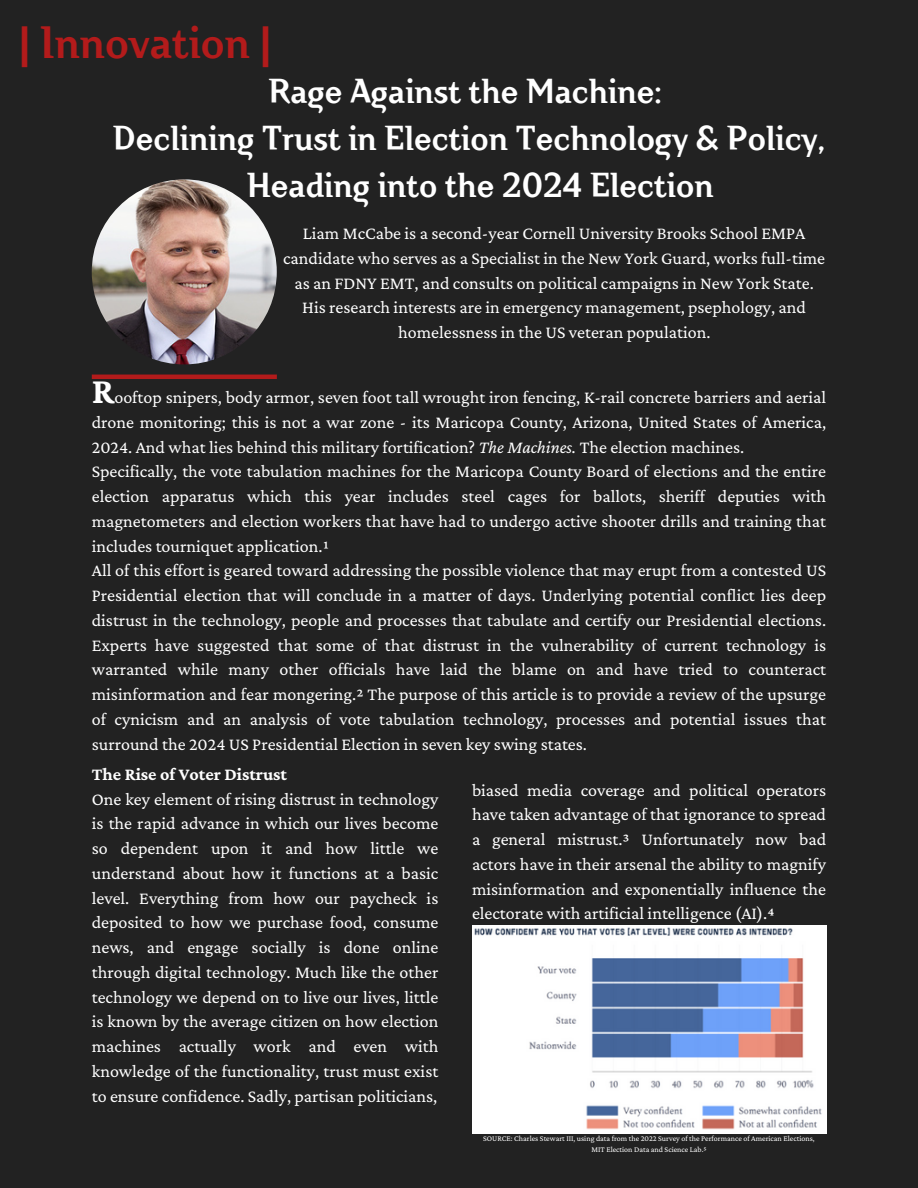
<style>
.page{position:relative;width:918px;height:1188px;background:#222}
.page>*{position:absolute;margin:0;border:0;box-sizing:border-box;transform-origin:0 0}
.t1{font:700 45px "Crimsons";color:#b31b1b}
.t2{font:700 37.5px "Crimson Pro";color:#fff}
.t3{font:700 34.5px/47.2px "Crimsons";color:#fff;text-align:center}
.t4{font:18px/24.8px "Crimson Pro";color:#fff}
.t5{font:7.95px "Crimson Pro";color:#fff}
.s1{color:#eff0f0}
.s2{font-style:italic}
.s3{font-weight:700}
</style>
<div class="page">
<img style="left:92px;top:179px;width:185px;height:185px;border-radius:50%">
<hr style="left:92px;top:375px;width:185px;height:4px;background:#b31b1b">
<img style="left:472px;top:925px;width:354px;height:209px">
<p class="t1" style="left:19px;top:15px;width:254px">| Innovation |</p>
<p class="t3" style="left:113px;top:68px;width:714px">Rage Against the Machine:<br>Declining Trust in Election Technology &amp; Policy, <span class="s1">.</span> Heading into the 2024 Election</p>
<h3 class="t4" style="left:283px;top:221px;width:543px;text-align:center">Liam McCabe is a second-year Cornell University Brooks School EMPA candidate who serves as a Specialist in the New York Guard, works full-time as an FDNY EMT, and consults on political campaigns in New York State.<br>His research interests are in emergency management, psephology, and homelessness in the US veteran population.</h3>
<h3 class="t2" style="left:92px;top:370px;width:24px">R</h3>
<h2 class="t4" style="left:92px;top:385px;width:736px;text-indent:23px">ooftop snipers, body armor, seven foot tall wrought iron fencing, K-rail concrete barriers and aerial drone monitoring; this is not a war zone - its Maricopa County, Arizona, United States of America, 2024. And what lies behind this military fortification? <span class="s2">The Machines.</span> The election machines.<br>Specifically, the vote tabulation machines for the Maricopa County Board of elections and the entire election apparatus which this year includes steel cages for ballots, sheriff deputies with magnetometers and election workers that have had to undergo active shooter drills and training that includes tourniquet application.¹<br>All of this effort is geared toward addressing the possible violence that may erupt from a contested US Presidential election that will conclude in a matter of days. Underlying potential conflict lies deep distrust in the technology, people and processes that tabulate and certify our Presidential elections.<br>Experts have suggested that some of that distrust in the vulnerability of current technology is warranted while many other officials have laid the blame on and have tried to counteract misinformation and fear mongering.² The purpose of this article is to provide a review of the upsurge of cynicism and an analysis of vote tabulation technology, processes and potential issues that surround the 2024 US Presidential Election in seven key swing states.</h2>
<p class="t4" style="left:92px;top:761px;width:348px"><span class="s3">The Rise of Voter Distrust<br></span>One key element of rising distrust in technology is the rapid advance in which our lives become so dependent upon it and how little we understand about how it functions at a basic level. Everything from how our paycheck is deposited to how we purchase food, consume news, and engage socially is done online through digital technology. Much like the other technology we depend on to live our lives, little is known by the average citizen on how election machines actually work and even with knowledge of the functionality, trust must exist to ensure confidence. Sadly, partisan politicians,</p>
<h3 class="t4" style="left:472px;top:777px;width:356px;text-align:justify">biased media coverage and political operators have taken advantage of that ignorance to spread a general mistrust.³ Unfortunately now bad actors have in their arsenal the ability to magnify misinformation and exponentially influence the electorate with artificial intelligence (AI).⁴</h3>
<h3 class="t5" style="left:483px;top:1134px;width:333px">SOURCE: Charles Stewart III, using data from the 2022 Survey of the Performance of American Elections,</h3>
<p class="t5" style="left:591px;top:1145px;width:117px">MIT Election Data and Science Lab.⁵</p>
</div>
